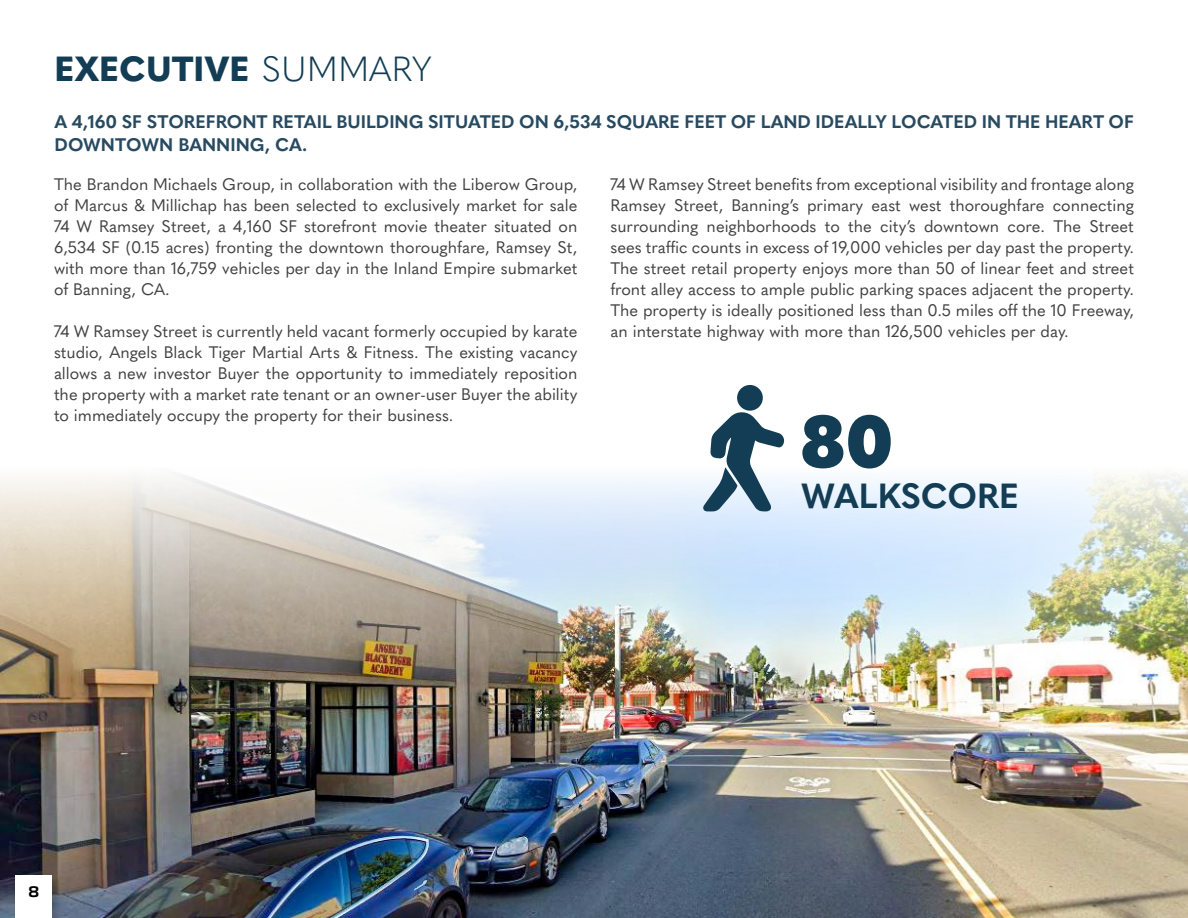
<style>
.page{position:relative;width:1188px;height:918px;background:#fff}
.page>*{position:absolute;margin:0;border:0;box-sizing:border-box;transform-origin:0 0}
.t1{font:900 72px "Quasimoda";color:#133d54}
.t2{font:800 34.5px "Quasimoda";color:#133d54}
.t3{font:700 34.5px "Quasimoda";color:#133d54}
.t4{font:700 18px/22.5px "Quasimoda";color:#284a60}
.t5{font:16.5px/21px "Quasimoda";color:#414042;text-align:justify}
.t6{font:700 15px "Transducer";color:#000}
.s1{font-weight:300}
</style>
<div class="page">
<img style="left:0;top:475px;width:1188px;height:443px">
<svg style="left:703px;top:412px;width:83px;height:99px"></svg>
<div style="left:737px;top:385px;width:26px;height:26px;background:#133d54;border-radius:50%"></div>
<div style="left:12px;top:872px;width:53px;height:46px;background:#000;opacity:.25"></div>
<div style="left:16px;top:876px;width:36px;height:42px;background:#fff"></div>
<h2 class="t2" style="left:55px;top:41px;width:379px">EXECUTIVE <span class="s1">SUMMARY</span></h2>
<p class="t4" style="left:55px;top:109px;width:1081px">A 4,160 SF STOREFRONT RETAIL BUILDING SITUATED ON 6,534 SQUARE FEET OF LAND IDEALLY LOCATED IN THE HEART OF<br>DOWNTOWN BANNING, CA.</p>
<p class="t5" style="left:54px;top:172px;width:525px">The Brandon Michaels Group, in collaboration with the Liberow Group, of Marcus &amp; Millichap has been selected to exclusively market for sale 74 W Ramsey Street, a 4,160 SF storefront movie theater situated on 6,534 SF (0.15 acres) fronting the downtown thoroughfare, Ramsey St, with more than 16,759 vehicles per day in the Inland Empire submarket of Banning, CA.</p>
<p class="t5" style="left:54px;top:319px;width:525px">74 W Ramsey Street is currently held vacant formerly occupied by karate studio, Angels Black Tiger Martial Arts &amp; Fitness. The existing vacancy allows a new investor Buyer the opportunity to immediately reposition the property with a market rate tenant or an owner-user Buyer the ability to immediately occupy the property for their business.</p>
<p class="t5" style="left:610px;top:172px;width:525px">74 W Ramsey Street benefits from exceptional visibility and frontage along Ramsey Street, Banning’s primary east west thoroughfare connecting surrounding neighborhoods to the city’s downtown core. The Street sees traffic counts in excess of 19,000 vehicles per day past the property.<br>The street retail property enjoys more than 50 of linear feet and street front alley access to ample public parking spaces adjacent the property.<br>The property is ideally positioned less than 0.5 miles off the 10 Freeway, an interstate highway with more than 126,500 vehicles per day.</p>
<h1 class="t1" style="left:801px;top:385px;width:95px">80</h1>
<h2 class="t3" style="left:801px;top:469px;width:219px">WALKSCORE</h2>
<p class="t6" style="left:28px;top:881px;width:12px">8</p>
</div>
